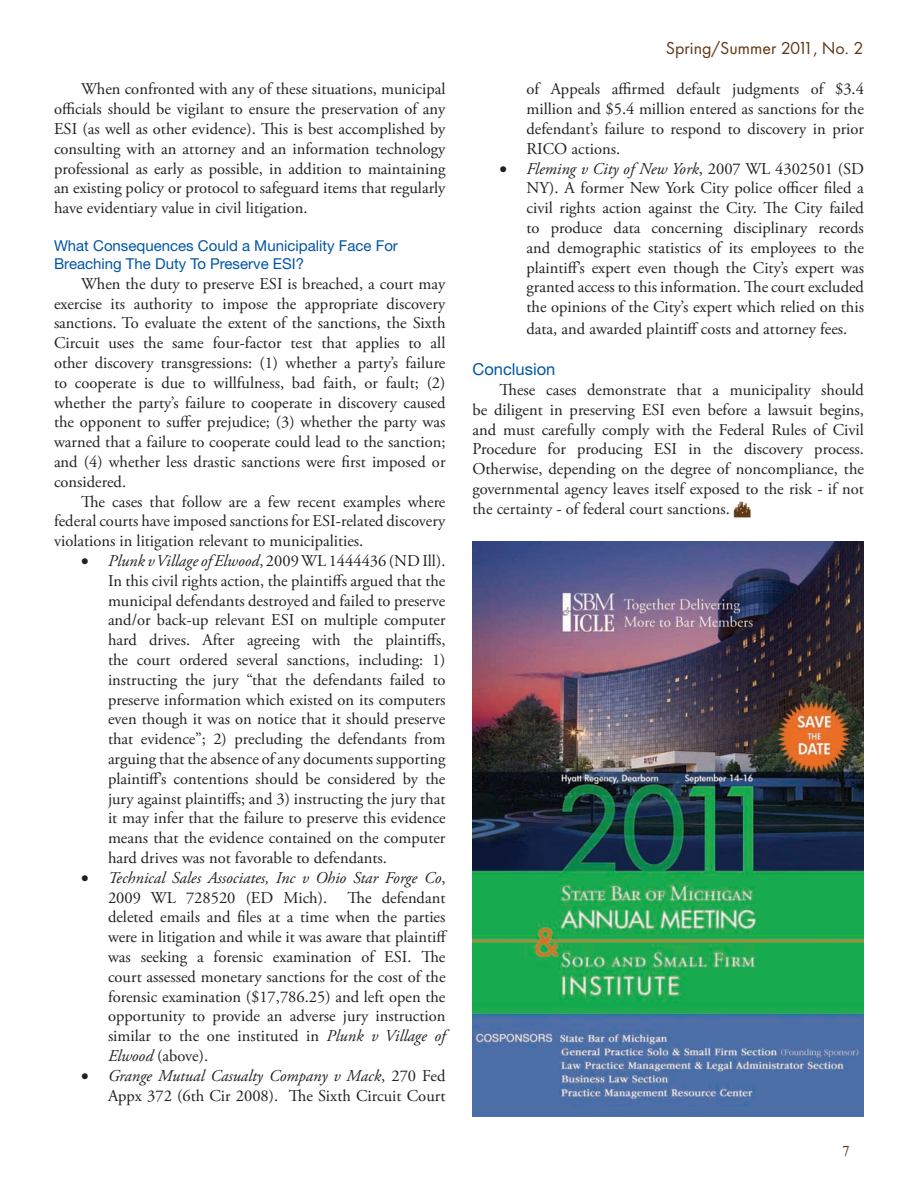
<style>
.page{position:relative;width:918px;height:1188px;background:#fff}
.page>*{position:absolute;margin:0;border:0;box-sizing:border-box;transform-origin:0 0}
.t1{font:18px "Futura Book DTC";color:#623714}
.t2{font:16.5px/19.8px "Adobe Garamond Pro";color:#231f20;text-align:justify}
.PC_Subhead_1{font:16.5px "Helvetica Neue LT Std";color:#0155a5}
.PC_Subhead_1-2{font:15px/18px "Helvetica Neue LT Std";color:#0155a5}
.t3{font:15px "Times New Roman";color:#623714}
.s1{font-style:italic}
</style>
<div class="page">
<img style="left:472px;top:542px;width:392px;height:574px">
<p class="t2" style="left:54px;top:80px;width:393px;text-indent:27px">When confronted with any of these situations, municipal officials should be vigilant to ensure the preservation of any ESI (as well as other evidence). This is best accomplished by consulting with an attorney and an information technology professional as early as possible, in addition to maintaining an existing policy or protocol to safeguard items that regularly have evidentiary value in civil litigation.</p>
<p class="PC_Subhead_1-2" style="left:54px;top:236px;width:345px">What Consequences Could a Municipality Face For<br>Breaching The Duty To Preserve ESI?</p>
<p class="t2" style="left:54px;top:274px;width:393px;text-indent:27px">When the duty to preserve ESI is breached, a court may exercise its authority to impose the appropriate discovery sanctions. To evaluate the extent of the sanctions, the Sixth Circuit uses the same four-factor test that applies to all other discovery transgressions: (1) whether a party’s failure to cooperate is due to willfulness, bad faith, or fault; (2) whether the party’s failure to cooperate in discovery caused the opponent to suffer prejudice; (3) whether the party was warned that a failure to cooperate could lead to the sanction; and (4) whether less drastic sanctions were first imposed or considered.</p>
<p class="t2" style="left:54px;top:492px;width:393px;text-indent:27px">The cases that follow are a few recent examples where federal courts have imposed sanctions for ESI-related discovery violations in litigation relevant to municipalities.</p>
<p class="t2" style="left:108px;top:551px;width:339px;text-indent:-27px">• <span class="s1">Plunk v Village of Elwood</span>, 2009 WL 1444436 (ND Ill).<br>In this civil rights action, the plaintiffs argued that the municipal defendants destroyed and failed to preserve and/or back-up relevant ESI on multiple computer hard drives. After agreeing with the plaintiffs, the court ordered several sanctions, including: 1) instructing the jury “that the defendants failed to preserve information which existed on its computers even though it was on notice that it should preserve that evidence”; 2) precluding the defendants from arguing that the absence of any documents supporting plaintiff’s contentions should be considered by the jury against plaintiffs; and 3) instructing the jury that it may infer that the failure to preserve this evidence means that the evidence contained on the computer hard drives was not favorable to defendants.</p>
<p class="t2" style="left:108px;top:868px;width:341px;text-indent:-27px">• <span class="s1">Technical Sales Associates, Inc v Ohio Star Forge Co</span>, 2009 WL 728520 (ED Mich). The defendant deleted emails and files at a time when the parties were in litigation and while it was aware that plaintiff was seeking a forensic examination of ESI. The court assessed monetary sanctions for the cost of the forensic examination ($17,786.25) and left open the opportunity to provide an adverse jury instruction similar to the one instituted in <span class="s1">Plunk v Village of Elwood</span> (above).</p>
<p class="t2" style="left:81px;top:1066px;width:366px;text-align:right">• <span class="s1">Grange Mutual Casualty Company v Mack</span>, 270 Fed<br>Appx 372 (6th Cir 2008). The Sixth Circuit Court</p>
<p class="t1" style="left:666px;top:38px;width:199px">Spring/Summer 2011, No. 2</p>
<p class="t2" style="left:526px;top:80px;width:339px">of Appeals affirmed default judgments of $3.4 million and $5.4 million entered as sanctions for the defendant’s failure to respond to discovery in prior RICO actions.</p>
<p class="t2" style="left:526px;top:159px;width:339px;text-indent:-27px">• <span class="s1">Fleming v City of New York</span>, 2007 WL 4302501 (SD NY). A former New York City police officer filed a civil rights action against the City. The City failed to produce data concerning disciplinary records and demographic statistics of its employees to the plaintiff’s expert even though the City’s expert was granted access to this information. The court excluded the opinions of the City’s expert which relied on this</p>
<p class="t2" style="left:526px;top:319px;width:322px">data, and awarded plaintiff costs and attorney fees.</p>
<p class="PC_Subhead_1" style="left:472px;top:359px;width:84px">Conclusion</p>
<p class="t2" style="left:472px;top:380px;width:393px;text-indent:27px">These cases demonstrate that a municipality should be diligent in preserving ESI even before a lawsuit begins, and must carefully comply with the Federal Rules of Civil Procedure for producing ESI in the discovery process.<br>Otherwise, depending on the degree of noncompliance, the governmental agency leaves itself exposed to the risk - if not the certainty - of federal court sanctions.</p>
<p class="t3" style="left:842px;top:1141px;width:9px">7</p>
</div>
